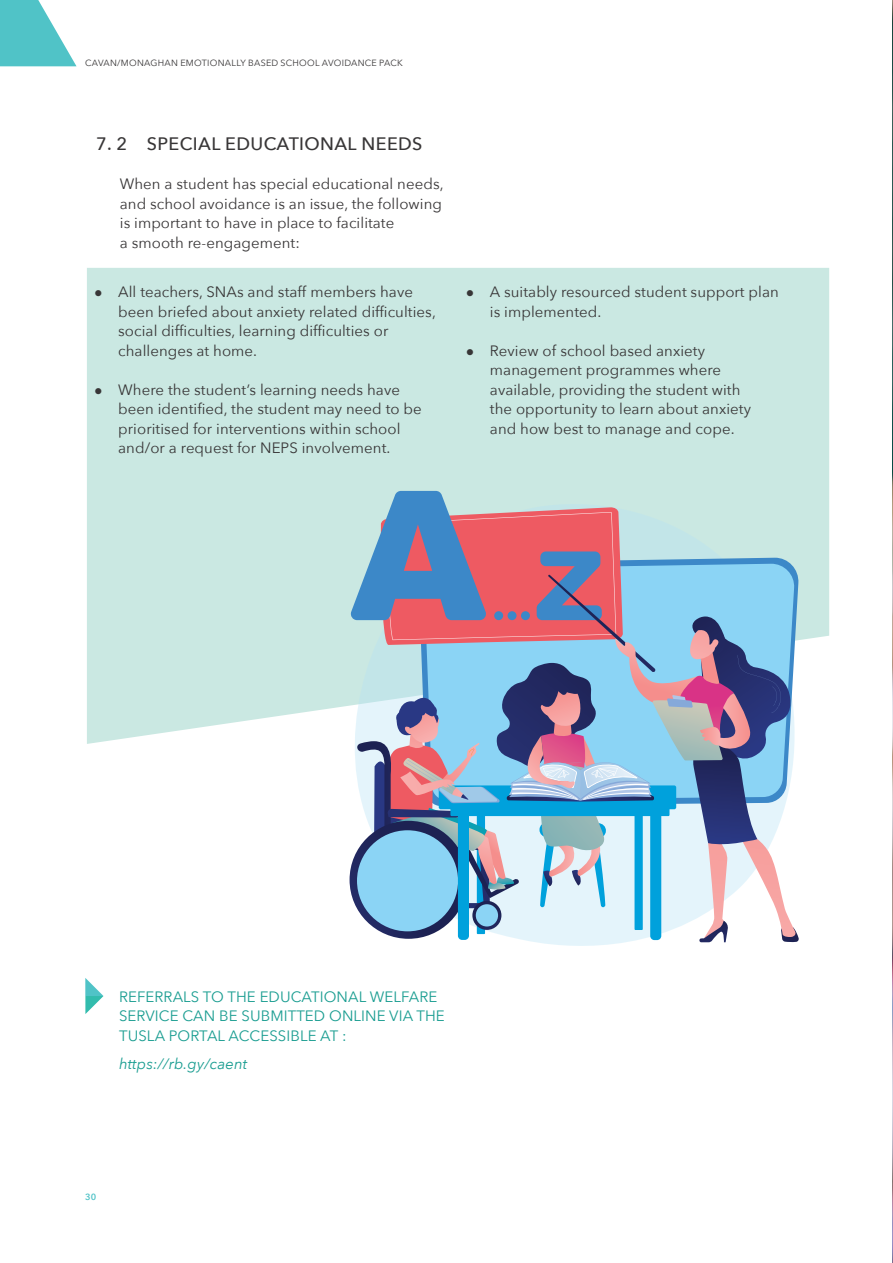
<style>
.page{position:relative;width:893px;height:1263px;background:#fff}
.page>*{position:absolute;margin:0;border:0;box-sizing:border-box;transform-origin:0 0}
.t1{font:500 18px "Avenir Next";letter-spacing:.02em;color:#383637}
.t2{font:15px/19.5px "Avenir Next";letter-spacing:.005em;color:#383637}
.t3{font:15px/19.5px "Avenir Next";letter-spacing:.005em;color:#1a9d91}
.t4{font:italic 15px "Avenir Next";letter-spacing:.005em;color:#1a9d91}
.t5{font:9px "Avenir Next";letter-spacing:.03em;color:#383637}
.t6{font:600 9px "Avenir Next";color:#50c3c7}
</style>
<div class="page">
<svg style="left:0;top:0;width:77px;height:66px"></svg>
<div style="left:87px;top:268px;width:742px;height:476px;background:#cae8e2"></div>
<svg style="left:85px;top:978px;width:18px;height:36px"></svg>
<img style="left:892px;top:0;width:1px;height:1263px">
<svg style="left:350px;top:491px;width:449px;height:451px"></svg>
<p class="t5" style="left:85px;top:56px;width:319px">CAVAN/MONAGHAN EMOTIONALLY BASED SCHOOL AVOIDANCE PACK</p>
<p class="t1" style="left:96px;top:129px;width:328px">7. 2 SPECIAL EDUCATIONAL NEEDS</p>
<p class="t2" style="left:120px;top:174px;width:325px">When a student has special educational needs, and school avoidance is an issue, the following is important to have in place to facilitate<br>a smooth re-engagement:</p>
<p class="t2" style="left:118px;top:281px;width:319px;text-indent:-24px">● All teachers, SNAs and staff members have been briefed about anxiety related difficulties, social difficulties, learning difficulties or challenges at home.</p>
<p class="t2" style="left:118px;top:379px;width:305px;text-indent:-24px">● Where the student’s learning needs have been identified, the student may need to be prioritised for interventions within school and/or a request for NEPS involvement.</p>
<p class="t2" style="left:490px;top:281px;width:290px;text-indent:-24px">● A suitably resourced student support plan is implemented.</p>
<p class="t2" style="left:490px;top:340px;width:263px;text-indent:-24px">● Review of school based anxiety management programmes where available, providing the student with the opportunity to learn about anxiety and how best to manage and cope.</p>
<p class="t3" style="left:119px;top:986px;width:327px">REFERRALS TO THE EDUCATIONAL WELFARE<br>SERVICE CAN BE SUBMITTED ONLINE VIA THE<br>TUSLA PORTAL ACCESSIBLE AT :</p>
<p class="t4" style="left:119px;top:1051px;width:130px">https://rb.gy/caent</p>
<p class="t6" style="left:85px;top:1189px;width:13px">30</p>
</div>
